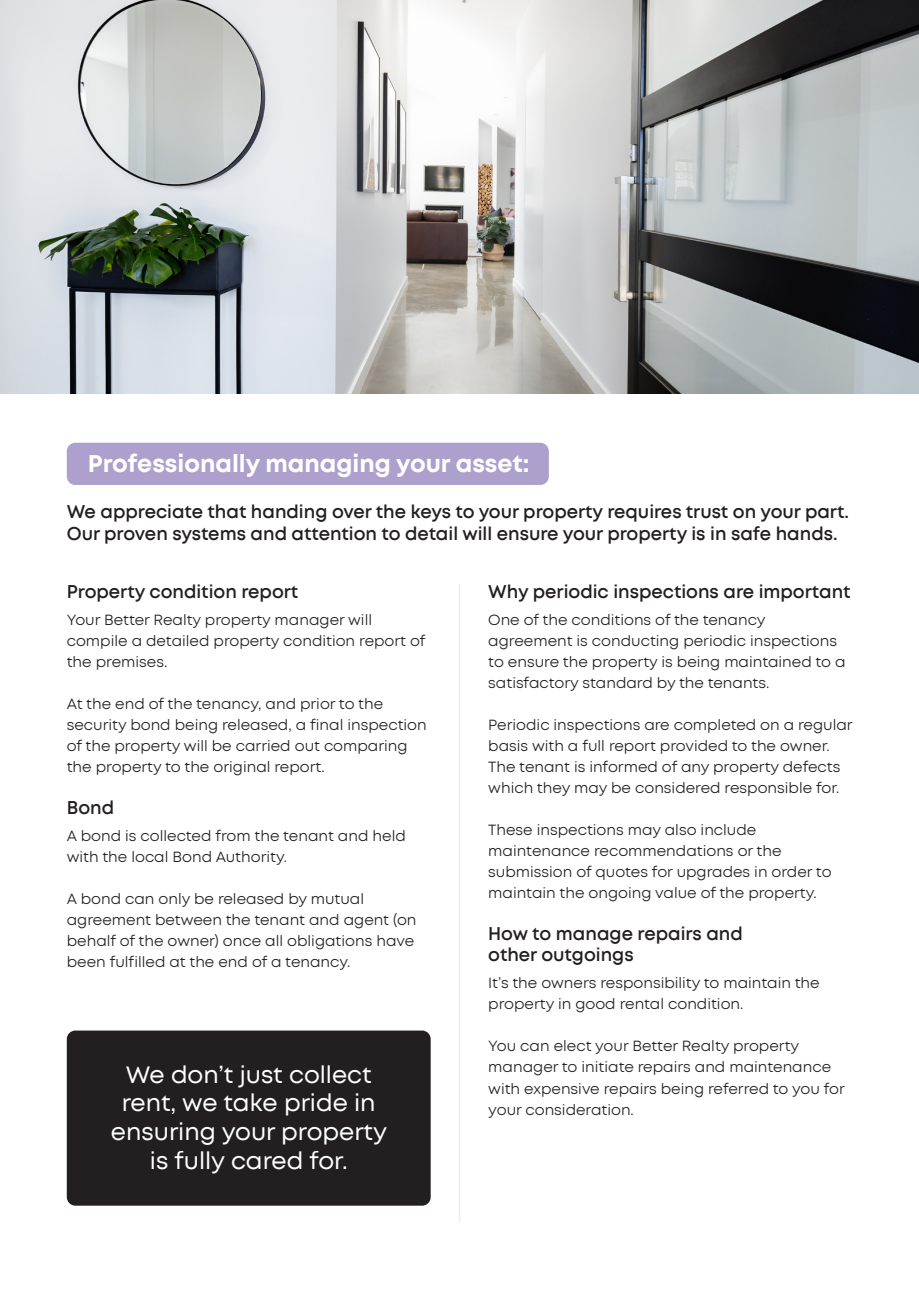
<style>
.page{position:relative;width:919px;height:1289px;background:#fff}
.page>*{position:absolute;margin:0;border:0;box-sizing:border-box;transform-origin:0 0}
.t1{font:24px/28.8px "Mont";color:#fff;text-align:center}
.t2{font:700 24px "Mont";color:#fff}
.t3{font:600 18px/21.6px "Mont";color:#231f20}
.t4{font:15px/21px "Mont";color:#231f20}
</style>
<div class="page">
<img style="left:0;top:0;width:918px;height:393px">
<hr style="left:458px;top:584px;width:2px;height:638px;background:#ececee">
<div style="left:67px;top:443px;width:482px;height:42px;background:#aea0cd;border-radius:9px"></div>
<div style="left:67px;top:1030px;width:363px;height:175px;background:#231f20;border-radius:9px"></div>
<p class="t2" style="left:88px;top:452px;width:443px">Professionally managing your asset:</p>
<p class="t3" style="left:67px;top:502px;width:783px">We appreciate that handing over the keys to your property requires trust on your part.<br>Our proven systems and attention to detail will ensure your property is in safe hands.</p>
<p class="t3" style="left:67px;top:582px;width:233px">Property condition report</p>
<p class="t4" style="left:67px;top:610px;width:360px">Your Better Realty property manager will compile a detailed property condition report of the premises.</p>
<p class="t4" style="left:67px;top:694px;width:361px">At the end of the tenancy, and prior to the security bond being released, a final inspection of the property will be carried out comparing the property to the original report.</p>
<p class="t3" style="left:67px;top:798px;width:49px">Bond</p>
<p class="t4" style="left:67px;top:826px;width:340px">A bond is collected from the tenant and held with the local Bond Authority.</p>
<p class="t4" style="left:67px;top:889px;width:351px">A bond can only be released by mutual agreement between the tenant and agent (on behalf of the owner) once all obligations have been fulfilled at the end of a tenancy.</p>
<p class="t1" style="left:111px;top:1060px;width:278px">We don’t just collect rent, we take pride in ensuring your property is fully cared for.</p>
<p class="t3" style="left:488px;top:582px;width:364px">Why periodic inspections are important</p>
<p class="t4" style="left:488px;top:610px;width:359px">One of the conditions of the tenancy agreement is conducting periodic inspections to ensure the property is being maintained to a satisfactory standard by the tenants.</p>
<p class="t4" style="left:488px;top:715px;width:366px">Periodic inspections are completed on a regular basis with a full report provided to the owner.<br>The tenant is informed of any property defects which they may be considered responsible for.</p>
<p class="t4" style="left:488px;top:820px;width:345px">These inspections may also include maintenance recommendations or the submission of quotes for upgrades in order to maintain the ongoing value of the property.</p>
<p class="t3" style="left:488px;top:924px;width:256px;line-height:21px">How to manage repairs and other outgoings</p>
<p class="t4" style="left:488px;top:973px;width:333px">It’s the owners responsibility to maintain the property in good rental condition.</p>
<p class="t4" style="left:488px;top:1036px;width:358px">You can elect your Better Realty property manager to initiate repairs and maintenance with expensive repairs being referred to you for your consideration.</p>
</div>
